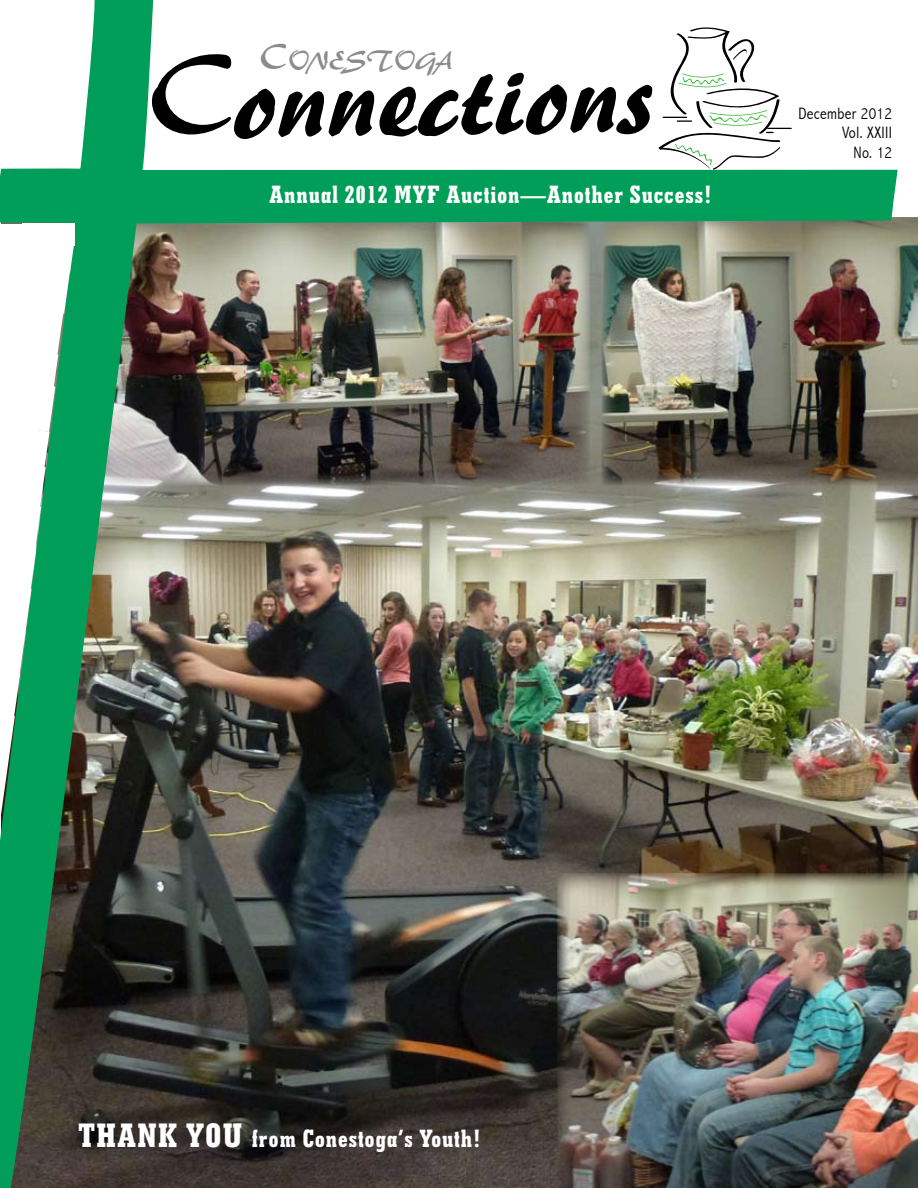
<style>
.page{position:relative;width:918px;height:1188px;background:#fff}
.page>*{position:absolute;margin:0;border:0;box-sizing:border-box;transform-origin:0 0}
.t1{font:115.65px "Brush 445 BT";color:#000}
.t2{font:25.5px "Geometric Slab 703 BT Xtra Bold Cond";letter-spacing:.04em;color:#fff}
.t3{font:25.5px "Brush 445 BT";color:#8a8c8e}
.t4{font:300 condensed 16.5px/19.5px "Abadi";letter-spacing:.02em;color:#000;text-align:right}
.s1{font-size:36.45px}
.s2{font-size:34.5px}
</style>
<div class="page">
<img style="left:898px;top:218px;width:20px;height:268px">
<img style="left:898px;top:873px;width:20px;height:315px">
<img style="left:0;top:0;width:898px;height:1188px">
<div style="left:22px;top:224px;width:53px;height:22px;background:#fff"></div>
<svg style="left:0;top:230px;width:75px;height:584px"></svg>
<p class="t3" style="left:259px;top:46px;width:196px"><span class="s1">C</span>ONESTOGA</p>
<h1 class="t1" style="left:146px;top:28px;width:514px;rotate:-1deg">Connections</h1>
<p class="t2" style="left:269px;top:179px;width:444px">Annual 2012 MYF Auction—Another Success!</p>
<p class="t4" style="left:798px;top:104px;width:95px">December 2012<br>Vol. XXIII</p>
<p class="t4" style="left:853px;top:143px;width:40px">No. 12</p>
<p class="t2" style="left:78px;top:1122px;width:404px"><span class="s2">THANK YOU</span> from Conestoga’s Youth!</p>
</div>
